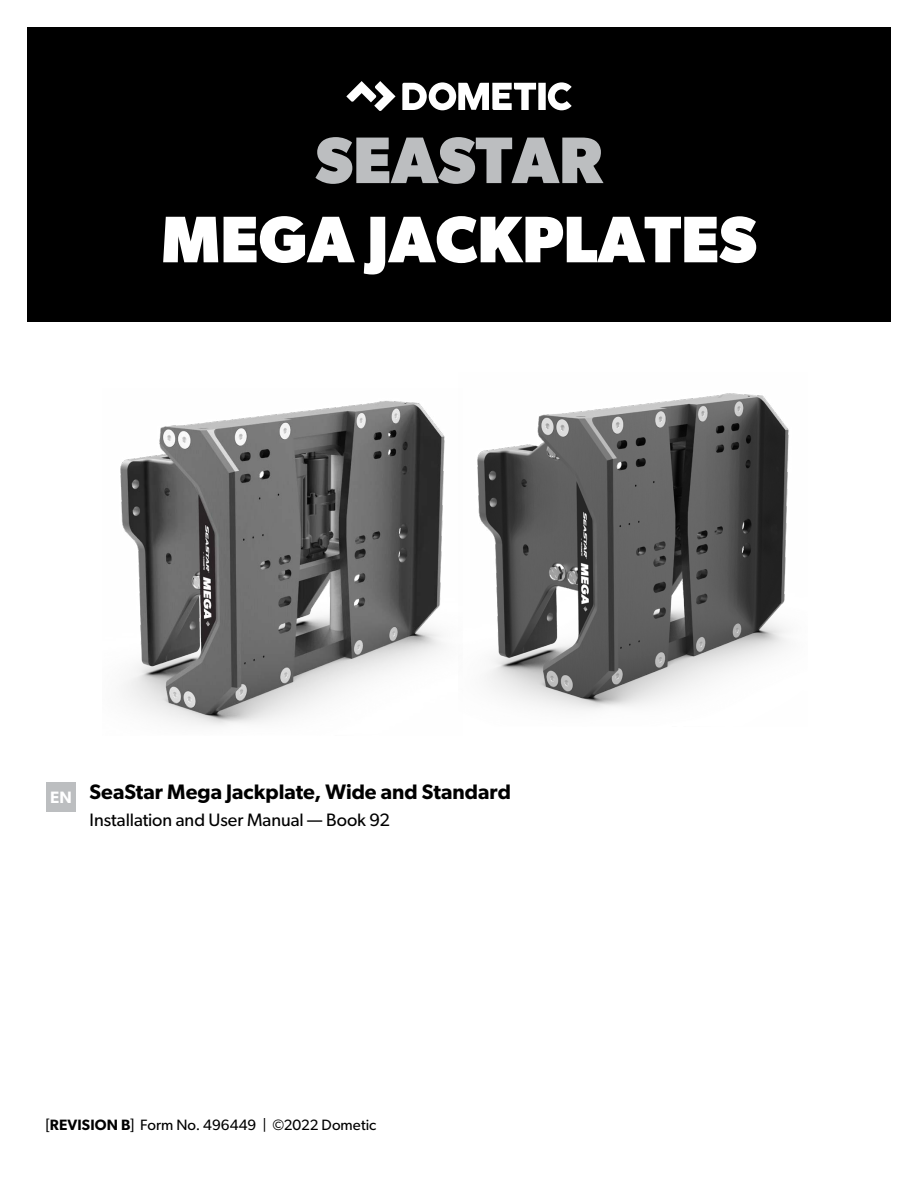
<style>
.page{position:relative;width:918px;height:1188px;background:#fff}
.page>*{position:absolute;margin:0;border:0;box-sizing:border-box;transform-origin:0 0}
.t1{font:700 66px "Gibson";color:#fff}
.t2{font:700 66px "Gibson";color:#bcbec0}
.t3{font:600 21px "Gibson";color:#000}
.t4{font:18px "Gibson";letter-spacing:-.005em;color:#000}
.t5{font:600 16.5px "Gibson";color:#fff}
.t6{font:15px "Gibson";letter-spacing:.005em;color:#000}
.s1{font-weight:600}
</style>
<div class="page">
<img style="left:120px;top:400px;width:325px;height:326px">
<img style="left:477px;top:393px;width:312px;height:317px">
<div style="left:46px;top:783px;width:30px;height:29px;background:#bcbec0"></div>
<div style="left:27px;top:27px;width:864px;height:294px;background:#000"></div>
<svg style="left:346px;top:81px;width:50px;height:30px"></svg>
<svg style="left:402px;top:82px;width:170px;height:28px"></svg>
<h1 class="t2" style="left:315px;top:121px;width:289px">SEASTAR</h1>
<h1 class="t1" style="left:161px;top:200px;width:597px">MEGA JACKPLATES</h1>
<p class="t5" style="left:50px;top:787px;width:23px">EN</p>
<h2 class="t3" style="left:90px;top:779px;width:423px">SeaStar Mega Jackplate, Wide and Standard</h2>
<p class="t4" style="left:90px;top:809px;width:302px">Installation and User Manual — Book 92</p>
<p class="t6" style="left:46px;top:1116px;width:332px">[<span class="s1">REVISION B</span>] Form No. 496449 | ©2022 Dometic</p>
</div>
